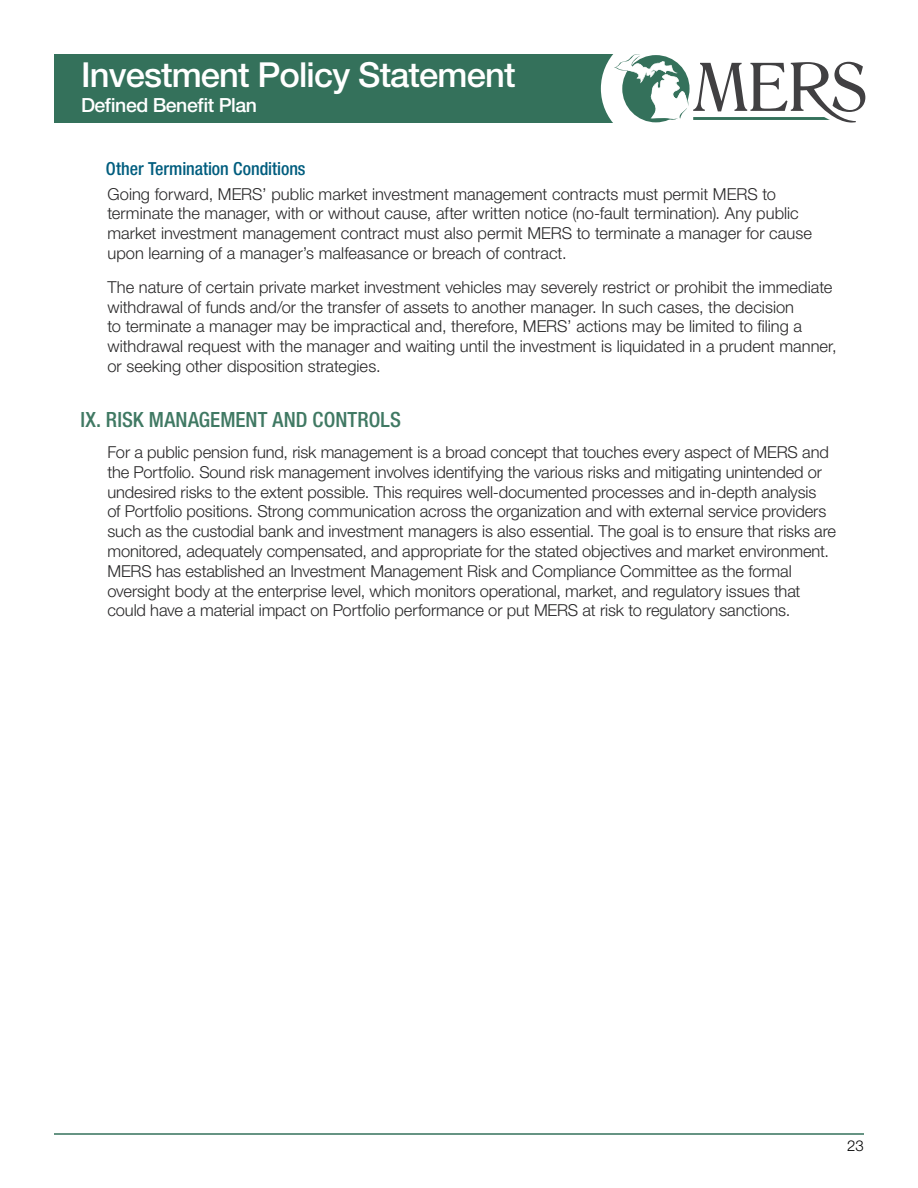
<style>
.page{position:relative;width:918px;height:1188px;background:#fff}
.page>*{position:absolute;margin:0;border:0;box-sizing:border-box;transform-origin:0 0}
.t1{font:500 34.5px "Helvetica Neue LT Std";letter-spacing:-.025em;color:#fff}
.t2{font:500 condensed 21px "Helvetica Neue LT Std";letter-spacing:.005em;color:#407963}
.t3{font:500 19.5px "Helvetica Neue LT Std";letter-spacing:-.025em;color:#fff}
.t4{font:500 condensed 18px "Helvetica Neue LT Std";letter-spacing:-.005em;color:#005d7e}
.t5{font:300 16.5px/19.8px "Helvetica Neue LT Std";letter-spacing:-.005em;color:#292829}
.t6{font:300 15px "Helvetica Neue LT Std";color:#000}
</style>
<div class="page">
<hr style="left:54px;top:1133px;width:810px;height:2px;background:#34715b">
<div style="left:54px;top:54px;width:582px;height:69px;background:#34715b"></div>
<div style="left:601px;top:34px;width:109px;height:109px;background:#fff;border-radius:50%"></div>
<svg style="left:614px;top:54px;width:251px;height:69px"></svg>
<h1 class="t1" style="left:81px;top:54px;width:436px">Investment Policy Statement</h1>
<p class="t3" style="left:81px;top:94px;width:177px">Defined Benefit Plan</p>
<p class="t4" style="left:106px;top:158px;width:201px">Other Termination Conditions</p>
<p class="t5" style="left:107px;top:183px;width:706px">Going forward, MERS’ public market investment management contracts must permit MERS to terminate the manager, with or without cause, after written notice (no-fault termination). Any public market investment management contract must also permit MERS to terminate a manager for cause upon learning of a manager’s malfeasance or breach of contract.</p>
<p class="t5" style="left:107px;top:277px;width:731px">The nature of certain private market investment vehicles may severely restrict or prohibit the immediate withdrawal of funds and/or the transfer of assets to another manager. In such cases, the decision<br>to terminate a manager may be impractical and, therefore, MERS’ actions may be limited to filing a withdrawal request with the manager and waiting until the investment is liquidated in a prudent manner, or seeking other disposition strategies.</p>
<p class="t2" style="left:80px;top:407px;width:322px">IX. RISK MANAGEMENT AND CONTROLS</p>
<p class="t5" style="left:107px;top:442px;width:730px">For a public pension fund, risk management is a broad concept that touches every aspect of MERS and the Portfolio. Sound risk management involves identifying the various risks and mitigating unintended or undesired risks to the extent possible. This requires well-documented processes and in-depth analysis<br>of Portfolio positions. Strong communication across the organization and with external service providers such as the custodial bank and investment managers is also essential. The goal is to ensure that risks are monitored, adequately compensated, and appropriate for the stated objectives and market environment.<br>MERS has established an Investment Management Risk and Compliance Committee as the formal oversight body at the enterprise level, which monitors operational, market, and regulatory issues that could have a material impact on Portfolio performance or put MERS at risk to regulatory sanctions.</p>
<p class="t6" style="left:847px;top:1136px;width:18px">23</p>
</div>
